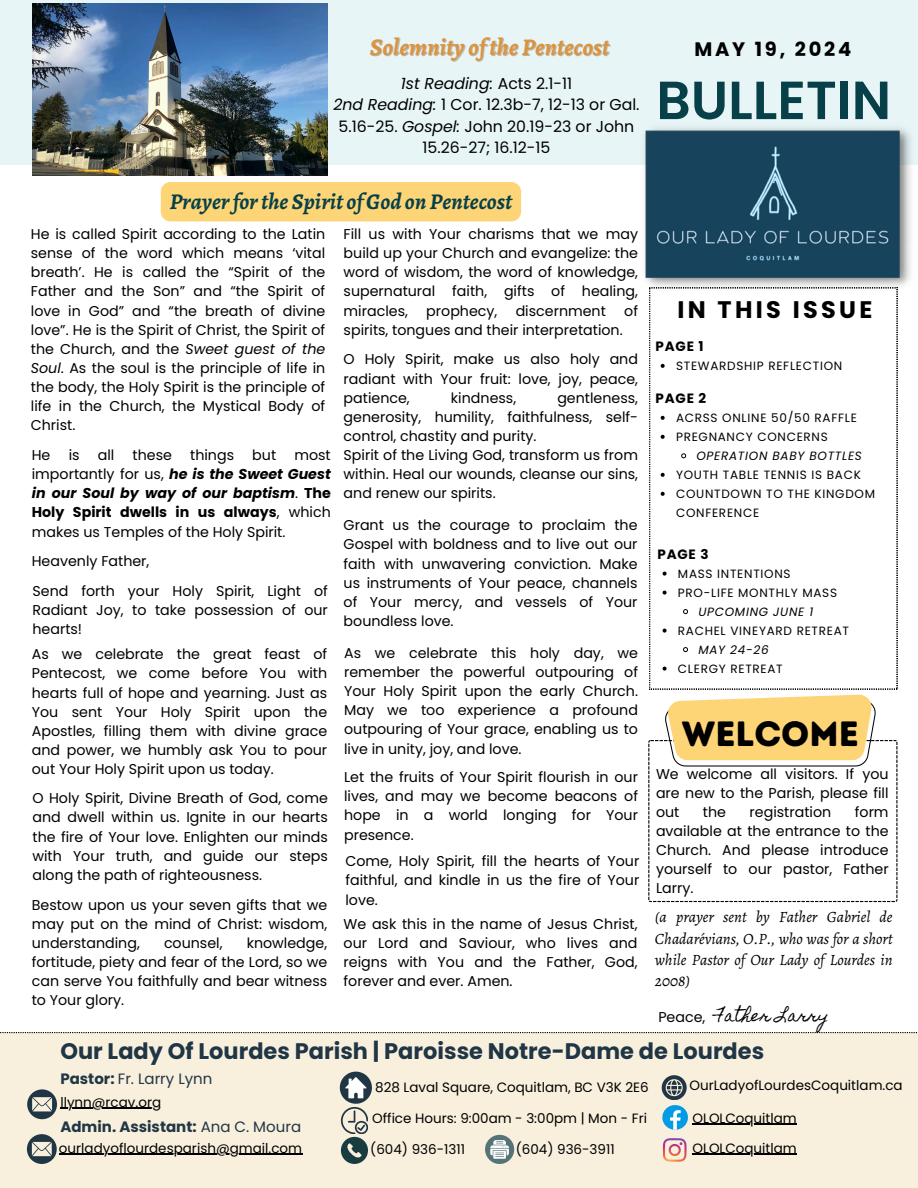
<style>
.page{position:relative;width:918px;height:1188px;background:#fff}
.page>*{position:absolute;margin:0;border:0;box-sizing:border-box;transform-origin:0 0}
.t1{font:600 53.7px "Poppins";color:#074049}
.t2{font:35.1px "Intro Rust Base";color:#000}
.t3{font:italic 700 24px "Alegreya";color:#dc933d}
.t4{font:700 24px "Poppins";letter-spacing:.14em;color:#000}
.t5{font:700 22.5px "Poppins";color:#213644}
.t6{font:italic 700 22.5px "Alegreya";color:#074049}
.t7{font:700 19.5px "Poppins";letter-spacing:.14em;color:#000}
.t8{font:15.75px/21.3px "Poppins";color:#000;text-align:center}
.t9{font:italic 15.75px/21.3px "Alegreya";color:#000;text-align:justify}
.t10{font:15.75px "Homemade Apple";color:#000}
.t11{font:700 15px "Poppins";color:#213644}
.t12{font:15px "Poppins";color:#213644}
.t13{font:14.25px/19.2px "Poppins";color:#000;text-align:justify}
.t14{font:13.5px "Poppins";color:#000}
.t15{font:700 13.5px "Poppins";letter-spacing:.06em;color:#000}
.t16{font:12px/19px "Poppins";letter-spacing:.06em;color:#000}
.t17{font:italic 12px "Poppins";letter-spacing:.06em;color:#000}
.s1{font-style:italic}
.s2{font-weight:700;font-style:italic}
.s3{font-weight:700}
.s4{font-weight:400}
</style>
<div class="page">
<div style="left:0;top:0;width:918px;height:165px;background:#e8f5f6"></div>
<img style="left:645px;top:128px;width:266px;height:166px">
<div style="left:0;top:1032px;width:918px;height:156px;background:#f8efdd"></div>
<svg style="left:27px;top:1089px;width:30px;height:30px"></svg>
<svg style="left:662px;top:1075px;width:26px;height:55px"></svg>
<svg style="left:663px;top:1138px;width:24px;height:24px"></svg>
<svg style="left:340px;top:1072px;width:32px;height:92px;background:#9ba29e"></svg>
<svg style="left:485px;top:1135px;width:29px;height:29px"></svg>
<svg style="left:27px;top:1134px;width:30px;height:30px"></svg>
<svg style="left:649px;top:287px;width:248px;height:402px"></svg>
<svg style="left:663px;top:572px;width:4px;height:4px"></svg>
<svg style="left:663px;top:591px;width:4px;height:4px"></svg>
<svg style="left:682px;top:608px;width:7px;height:7px"></svg>
<svg style="left:663px;top:629px;width:4px;height:4px"></svg>
<svg style="left:682px;top:646px;width:7px;height:7px"></svg>
<svg style="left:663px;top:667px;width:4px;height:4px"></svg>
<svg style="left:661px;top:416px;width:4px;height:4px"></svg>
<svg style="left:661px;top:435px;width:4px;height:4px"></svg>
<svg style="left:680px;top:453px;width:7px;height:6px"></svg>
<svg style="left:661px;top:473px;width:4px;height:4px"></svg>
<svg style="left:661px;top:492px;width:4px;height:4px"></svg>
<svg style="left:661px;top:364px;width:4px;height:4px"></svg>
<hr style="left:59px;top:1154px;width:243px;height:1px;background:#000">
<hr style="left:693px;top:1154px;width:104px;height:1px;background:#000">
<hr style="left:693px;top:1124px;width:104px;height:1px;background:#000">
<hr style="left:60px;top:1108px;width:101px;height:1px;background:#000">
<svg style="left:648px;top:695px;width:250px;height:207px"></svg>
<div style="left:161px;top:182px;width:360px;height:39px;background:#fed576"></div>
<img style="left:32px;top:4px;width:295px;height:172px">
<h6 class="t3" style="left:370px;top:30px;width:241px">Solemnity ofthe Pentecost</h6>
<p class="t7" style="left:695px;top:35px;width:158px">MAY 19, 2024</p>
<h1 class="t8" style="left:333px;top:73px;width:308px"><span class="s1">1st Reading:</span> Acts 2.1-11<br><span class="s1">2nd Reading:</span> 1 Cor. 12.3b-7, 12-13 or Gal.<br>5.16-25. <span class="s1">Gospel:</span> John 20.19-23 or John<br>15.26-27; 16.12-15</h1>
<h6 class="t1" style="left:656px;top:63px;width:236px">BULLETIN</h6>
<h6 class="t6" style="left:170px;top:186px;width:344px">Prayerforthe Spirit ofGod on Pentecost</h6>
<h4 class="t13" style="left:31px;top:224px;width:296px">He is called Spirit according to the Latin sense of the word which means ‘vital breath’. He is called the “Spirit of the Father and the Son” and “the Spirit of love in God” and “the breath of divine love”. He is the Spirit of Christ, the Spirit of the Church, and the <span class="s1">Sweet guest of the Soul</span>. As the soul is the principle of life in the body, the Holy Spirit is the principle of life in the Church, the Mystical Body of Christ.</h4>
<h6 class="t13" style="left:32px;top:445px;width:20px">He</h6>
<h6 class="t13" style="left:69px;top:445px;width:12px">is</h6>
<h6 class="t13" style="left:98px;top:445px;width:18px">all</h6>
<h6 class="t13" style="left:133px;top:445px;width:41px">these</h6>
<h6 class="t13" style="left:190px;top:445px;width:45px">things</h6>
<h6 class="t13" style="left:252px;top:445px;width:25px">but</h6>
<h6 class="t13" style="left:32px;top:445px;width:301px;text-indent:263px">most importantly for us, <span class="s2">he is the Sweet Guest in our Soul by way of our baptism</span>. <span class="s3">The Holy Spirit dwells in us always</span>, which makes us Temples of the Holy Spirit.</h6>
<p class="t13" style="left:32px;top:552px;width:119px">Heavenly Father,</p>
<h6 class="t13" style="left:32px;top:581px;width:297px">Send forth your Holy Spirit, Light of Radiant Joy, to take possession of our hearts!</h6>
<h6 class="t13" style="left:32px;top:645px;width:297px">As we celebrate the great feast of Pentecost, we come before You with hearts full of hope and yearning. Just as You sent Your Holy Spirit upon the Apostles, filling them with divine grace and power, we humbly ask You to pour out Your Holy Spirit upon us today.</h6>
<h6 class="t13" style="left:32px;top:789px;width:297px">O Holy Spirit, Divine Breath of God, come and dwell within us. Ignite in our hearts the fire of Your love. Enlighten our minds with Your truth, and guide our steps along the path of righteousness.</h6>
<p class="t13" style="left:32px;top:895px;width:297px">Bestow upon us your seven gifts that we may put on the mind of Christ: wisdom, understanding,</p>
<p class="t13" style="left:32px;top:933px;width:297px;text-indent:215px">knowledge, fortitude, piety and fear of the Lord, so we can serve You faithfully and bear witness to Your glory.</p>
<p class="t13" style="left:164px;top:933px;width:60px">counsel,</p>
<h6 class="t13" style="left:344px;top:224px;width:296px">Fill us with Your charisms that we may build up your Church and evangelize: the word of wisdom, the word of knowledge, supernatural faith, gifts of healing, miracles,</h6>
<h6 class="t13" style="left:426px;top:301px;width:73px">prophecy,</h6>
<h6 class="t13" style="left:516px;top:301px;width:92px">discernment</h6>
<h6 class="t13" style="left:624px;top:301px;width:15px">of</h6>
<h6 class="t13" style="left:344px;top:320px;width:281px">spirits, tongues and their interpretation.</h6>
<p class="t13" style="left:344px;top:350px;width:296px">O Holy Spirit, make us also holy and radiant with Your fruit: love, joy, peace, patience,</p>
<p class="t13" style="left:451px;top:388px;width:67px">kindness,</p>
<p class="t13" style="left:344px;top:388px;width:296px;text-align:left;text-indent:214px">gentleness, generosity, humility, faithfulness, self&shy;control, chastity and purity.<br>Spirit of the Living God, transform us from within. Heal our wounds, cleanse our sins, and renew our spirits.</p>
<h6 class="t13" style="left:344px;top:516px;width:295px">Grant us the courage to proclaim the Gospel with boldness and to live out our faith with unwavering conviction. Make us instruments of Your peace, channels of Your mercy, and vessels of Your boundless love.</h6>
<p class="t13" style="left:344px;top:643px;width:295px">As we celebrate this holy day, we remember the powerful outpouring of Your Holy Spirit upon the early Church.<br>May we too experience a profound outpouring of Your grace, enabling us to live in unity, joy, and love.</p>
<p class="t13" style="left:344px;top:768px;width:295px">Let the fruits of Your Spirit flourish in our lives, and may we become beacons of hope in a world longing for Your presence.</p>
<p class="t13" style="left:345px;top:852px;width:295px">Come, Holy Spirit, fill the hearts of Your faithful, and kindle in us the fire of Your love.</p>
<p class="t13" style="left:344px;top:914px;width:295px">We ask this in the name of Jesus Christ, our Lord and Saviour, who lives and reigns with You and the Father, God, forever and ever. Amen.</p>
<h5 class="t4" style="left:677px;top:293px;width:197px">IN THIS ISSUE</h5>
<p class="t15" style="left:656px;top:337px;width:49px">PAGE 1</p>
<p class="t16" style="left:676px;top:356px;width:168px">STEWARDSHIP REFLECTION</p>
<p class="t15" style="left:656px;top:389px;width:52px">PAGE 2</p>
<p class="t16" style="left:676px;top:408px;width:182px">ACRSS ONLINE 50/50 RAFFLE</p>
<p class="t16" style="left:676px;top:427px;width:153px">PREGNANCY CONCERNS</p>
<p class="t17" style="left:696px;top:447px;width:167px">OPERATION BABY BOTTLES</p>
<p class="t16" style="left:676px;top:465px;width:186px">YOUTH TABLE TENNIS IS BACK</p>
<p class="t16" style="left:676px;top:484px;width:200px">COUNTDOWN TO THE KINGDOM<br>CONFERENCE</p>
<p class="t15" style="left:658px;top:544px;width:53px">PAGE 3</p>
<h4 class="t16" style="left:678px;top:564px;width:114px">MASS INTENTIONS</h4>
<h6 class="t16" style="left:678px;top:583px;width:161px">PRO-LIFE MONTHLY MASS</h6>
<h6 class="t17" style="left:698px;top:603px;width:116px">UPCOMING JUNE 1</h6>
<p class="t16" style="left:678px;top:621px;width:173px">RACHEL VINEYARD RETREAT</p>
<p class="t17" style="left:698px;top:641px;width:72px">MAY 24-26</p>
<p class="t16" style="left:678px;top:659px;width:106px">CLERGY RETREAT</p>
<h2 class="t2" style="left:682px;top:713px;width:178px">WELCOME</h2>
<p class="t13" style="left:656px;top:764px;width:234px">We welcome all visitors. If you are new to the Parish, please fill out</p>
<p class="t13" style="left:656px;top:802px;width:234px;text-indent:199px">form available at the entrance to the Church. And please introduce yourself to our pastor, Father Larry.</p>
<p class="t13" style="left:703px;top:802px;width:25px">the</p>
<p class="t13" style="left:750px;top:802px;width:83px">registration</p>
<p class="t9" style="left:655px;top:906px;width:239px">(a prayer sent by Father Gabriel de Chadarévians, O.P., who was for a short while Pastor of Our Lady of Lourdes in 2008)</p>
<h6 class="t13" style="left:658px;top:1007px;width:48px">Peace,</h6>
<h6 class="t10" style="left:715px;top:1007px;width:115px">Father Larry</h6>
<p class="t5" style="left:60px;top:1036px;width:705px">Our Lady Of Lourdes Parish | Paroisse Notre-Dame de Lourdes</p>
<p class="t14" style="left:375px;top:1078px;width:275px">828 Laval Square, Coquitlam, BC V3K 2E6</p>
<h6 class="t12" style="left:60px;top:1069px;width:154px"><span class="s3">Pastor:</span> Fr. Larry Lynn</h6>
<p class="t14" style="left:689px;top:1076px;width:215px">OurLadyofLourdesCoquitlam.ca</p>
<h6 class="t14" style="left:60px;top:1092px;width:102px">llynn@rcav.org</h6>
<h6 class="t11" style="left:60px;top:1117px;width:242px">Admin. Assistant: <span class="s4">Ana C. Moura</span></h6>
<h6 class="t14" style="left:372px;top:1108px;width:276px">Office Hours: 9:00am - 3:00pm | Mon - Fri</h6>
<h6 class="t14" style="left:516px;top:1139px;width:100px">(604) 936-3911</h6>
<h6 class="t14" style="left:693px;top:1108px;width:106px">OLOLCoquitlam</h6>
<p class="t14" style="left:370px;top:1140px;width:96px">(604) 936-1311</p>
<h3 class="t14" style="left:59px;top:1139px;width:245px">ourladyoflourdesparish@gmail.com</h3>
<h6 class="t14" style="left:693px;top:1139px;width:106px">OLOLCoquitlam</h6>
</div>
